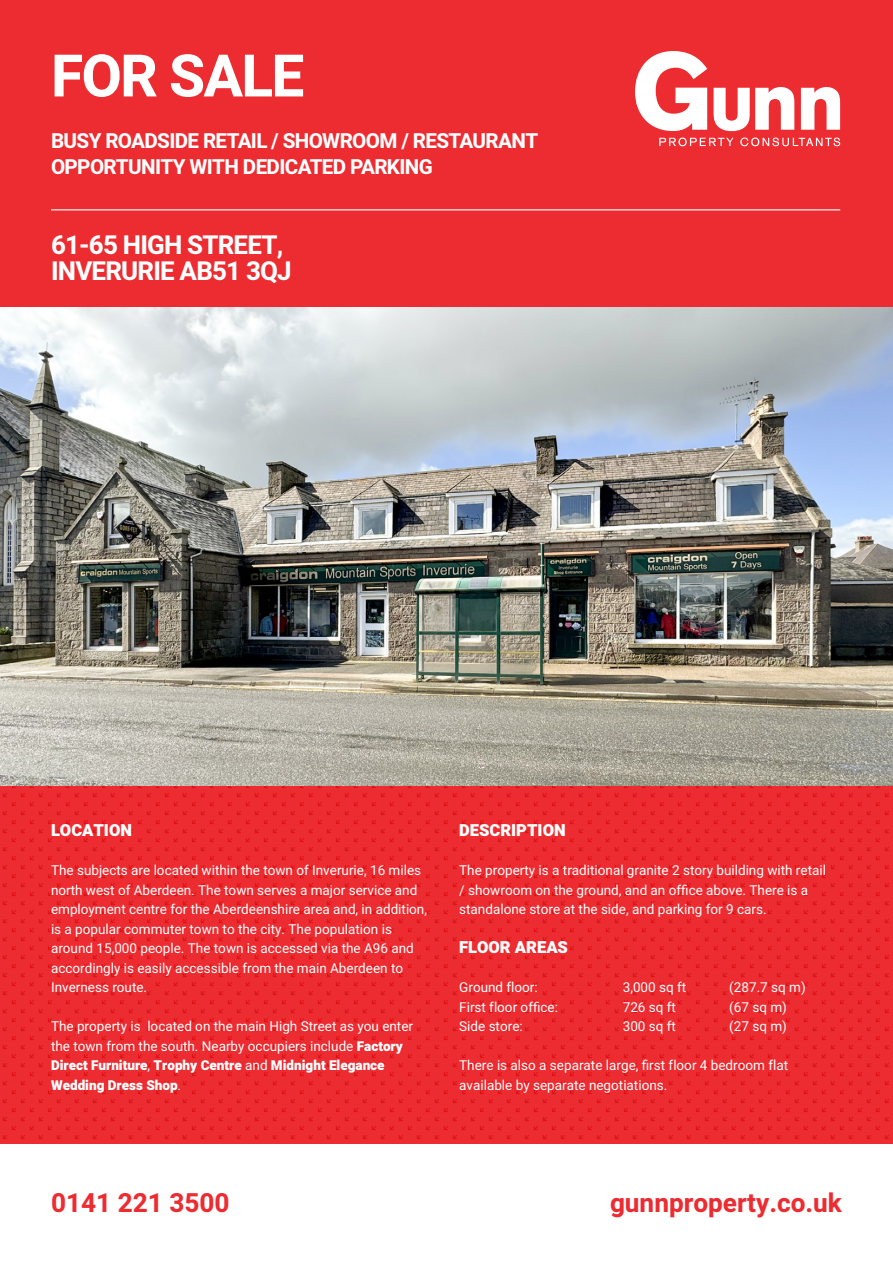
<style>
.page{position:relative;width:893px;height:1263px;background:#fff}
.page>*{position:absolute;margin:0;border:0;box-sizing:border-box;transform-origin:0 0}
.t1{font:700 58.65px "Heebo";letter-spacing:-.03em;color:#fff}
.t2{font:700 26.1px "Heebo";color:#ec2c31}
.t3{font:700 25.95px/25.3px "Heebo";letter-spacing:-.03em;color:#fff}
.t4{font:700 20.55px/25.8px "Heebo";letter-spacing:-.03em;color:#fff}
.t5{font:900 16.5px "Heebo";color:#fff}
.t6{font:13.5px/19.5px "Heebo";color:#fff}
.s1{font-weight:900}
</style>
<div class="page">
<svg style="left:0;top:785px;width:893px;height:359px;background:#ea2a2f"></svg>
<img style="left:0;top:306px;width:893px;height:479px">
<div style="left:0;top:0;width:893px;height:306px;background:#ec2c31"></div>
<svg style="left:635px;top:51px;width:72px;height:80px"></svg>
<svg style="left:714px;top:87px;width:80px;height:44px"></svg>
<svg style="left:801px;top:87px;width:39px;height:43px"></svg>
<svg style="left:659px;top:138px;width:74px;height:8px"></svg>
<svg style="left:740px;top:138px;width:100px;height:8px"></svg>
<hr style="left:51px;top:209px;width:789px;height:1px;background:#fff">
<h1 class="t1" style="left:51px;top:35px;width:255px">FOR SALE</h1>
<h3 class="t4" style="left:51px;top:128px;width:489px">BUSY ROADSIDE RETAIL / SHOWROOM / RESTAURANT<br>OPPORTUNITY WITH DEDICATED PARKING</h3>
<h3 class="t3" style="left:51px;top:233px;width:242px">61-65 HIGH STREET,<br>INVERURIE AB51 3QJ</h3>
<p class="t5" style="left:51px;top:819px;width:82px">LOCATION</p>
<p class="t6" style="left:51px;top:861px;width:378px">The subjects are located within the town of Inverurie, 16 miles north west of Aberdeen. The town serves a major service and employment centre for the Aberdeenshire area and, in addition, is a popular commuter town to the city. The population is around 15,000 people. The town is accessed via the A96 and accordingly is easily accessible from the main Aberdeen to Inverness route.</p>
<p class="t6" style="left:51px;top:1017px;width:364px">The property is located on the main High Street as you enter the town from the south. Nearby occupiers include <span class="s1">Factory Direct Furniture</span>, <span class="s1">Trophy Centre</span> and <span class="s1">Midnight Elegance Wedding Dress Shop</span>.</p>
<p class="t5" style="left:459px;top:819px;width:108px">DESCRIPTION</p>
<p class="t6" style="left:459px;top:861px;width:368px">The property is a traditional granite 2 story building with retail / showroom on the ground, and an office above. There is a standalone store at the side, and parking for 9 cars.</p>
<p class="t5" style="left:459px;top:936px;width:110px">FLOOR AREAS</p>
<p class="t6" style="left:459px;top:978px;width:80px">Ground floor:</p>
<p class="t6" style="left:623px;top:978px;width:65px">3,000 sq ft</p>
<p class="t6" style="left:729px;top:978px;width:78px">(287.7 sq m)</p>
<p class="t6" style="left:459px;top:997px;width:100px">First floor office:</p>
<p class="t6" style="left:623px;top:997px;width:55px">726 sq ft</p>
<p class="t6" style="left:729px;top:997px;width:59px">(67 sq m)</p>
<p class="t6" style="left:459px;top:1017px;width:65px">Side store:</p>
<p class="t6" style="left:623px;top:1017px;width:55px">300 sq ft</p>
<p class="t6" style="left:729px;top:1017px;width:59px">(27 sq m)</p>
<p class="t6" style="left:459px;top:1056px;width:330px">There is also a separate large, first floor 4 bedroom flat available by separate negotiations.</p>
<h2 class="t2" style="left:51px;top:1184px;width:180px">0141 221 3500</h2>
<h2 class="t2" style="left:610px;top:1184px;width:233px">gunnproperty.co.uk</h2>
</div>
